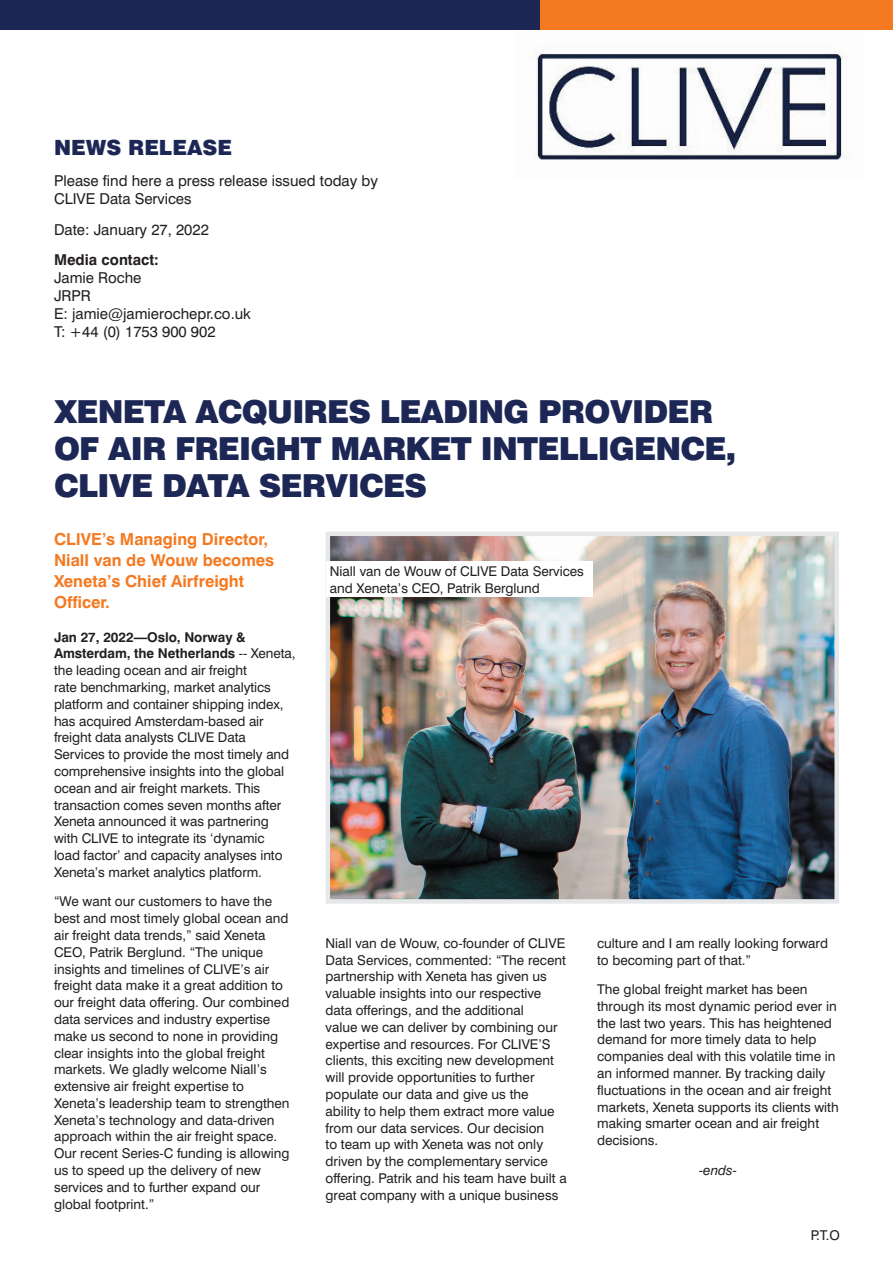
<style>
.page{position:relative;width:893px;height:1263px;background:#fff}
.page>*{position:absolute;margin:0;border:0;box-sizing:border-box;transform-origin:0 0}
.t1{font:900 31.8px/37px "Swiss 721 BT";letter-spacing:-.025em;color:#1d2755}
.t2{font:900 21px "Swiss 721 BT";color:#1d2755}
.t3{font:700 16.5px/21px "Swiss 721 BT";color:#f47921}
.t4{font:15px/18px "Swiss 721 BT";color:#231f20}
.t5{font:700 15px "Swiss 721 BT";color:#231f20}
.t6{font:13.5px/16.8px "Swiss 721 BT";color:#231f20}
.t7{font:italic 13.5px "Swiss 721 BT";color:#231f20}
.s1{font-weight:700}
</style>
<div class="page">
<div style="left:0;top:0;width:540px;height:30px;background:#1d2755"></div>
<div style="left:540px;top:0;width:353px;height:30px;background:#f47921"></div>
<img style="left:535px;top:52px;width:312px;height:108px">
<img style="left:331px;top:536px;width:503px;height:363px">
<div style="left:326px;top:531px;width:513px;height:373px;border:4px solid #e6e7e9"></div>
<div style="left:326px;top:562px;width:266px;height:35px;background:#fff"></div>
<h2 class="t2" style="left:54px;top:135px;width:180px">NEWS RELEASE</h2>
<p class="t4" style="left:54px;top:171px;width:325px">Please find here a press release issued today by<br>CLIVE Data Services</p>
<p class="t4" style="left:54px;top:220px;width:156px">Date: January 27, 2022</p>
<p class="t5" style="left:54px;top:251px;width:106px">Media contact:</p>
<p class="t4" style="left:54px;top:269px;width:199px">Jamie Roche<br>JRPR<br>E: jamie@jamierochepr.co.uk<br>T: +44 (0) 1753 900 902</p>
<h1 class="t1" style="left:54px;top:393px;width:684px">XENETA ACQUIRES LEADING PROVIDER<br>OF AIR FREIGHT MARKET INTELLIGENCE,<br>CLIVE DATA SERVICES</h1>
<p class="t3" style="left:54px;top:528px;width:222px">CLIVE’s Managing Director,<br>Niall van de Wouw becomes<br>Xeneta’s Chief Airfreight<br>Officer.</p>
<p class="t6" style="left:54px;top:628px;width:243px"><span class="s1">Jan 27, 2022—Oslo, Norway &amp; Amsterdam, the Netherlands</span> -- Xeneta, the leading ocean and air freight<br>rate benchmarking, market analytics platform and container shipping index, has acquired Amsterdam-based air freight data analysts CLIVE Data Services to provide the most timely and comprehensive insights into the global ocean and air freight markets. This transaction comes seven months after Xeneta announced it was partnering with CLIVE to integrate its ‘dynamic<br>load factor’ and capacity analyses into Xeneta’s market analytics platform.</p>
<p class="t6" style="left:54px;top:893px;width:237px">“We want our customers to have the best and most timely global ocean and air freight data trends,” said Xeneta CEO, Patrik Berglund. “The unique insights and timelines of CLIVE’s air freight data make it a great addition to our freight data offering. Our combined data services and industry expertise make us second to none in providing clear insights into the global freight markets. We gladly welcome Niall’s extensive air freight expertise to Xeneta’s leadership team to strengthen Xeneta’s technology and data-driven approach within the air freight space.<br>Our recent Series-C funding is allowing us to speed up the delivery of new services and to further expand our global footprint.”</p>
<p class="t6" style="left:330px;top:563px;width:256px">Niall van de Wouw of CLIVE Data Services and Xeneta’s CEO, Patrik Berglund</p>
<p class="t6" style="left:326px;top:934px;width:243px">Niall van de Wouw, co-founder of CLIVE Data Services, commented: “The recent partnership with Xeneta has given us valuable insights into our respective data offerings, and the additional<br>value we can deliver by combining our expertise and resources. For CLIVE’S clients, this exciting new development will provide opportunities to further populate our data and give us the ability to help them extract more value from our data services. Our decision<br>to team up with Xeneta was not only driven by the complementary service offering. Patrik and his team have built a great company with a unique business</p>
<p class="t6" style="left:597px;top:934px;width:232px">culture and I am really looking forward to becoming part of that.”</p>
<p class="t6" style="left:597px;top:981px;width:243px">The global freight market has been through its most dynamic period ever in the last two years. This has heightened demand for more timely data to help companies deal with this volatile time in an informed manner. By tracking daily fluctuations in the ocean and air freight markets, Xeneta supports its clients with making smarter ocean and air freight decisions.</p>
<p class="t7" style="left:699px;top:1162px;width:39px">-ends-</p>
<p class="t6" style="left:811px;top:1227px;width:31px">P.T.O</p>
</div>
